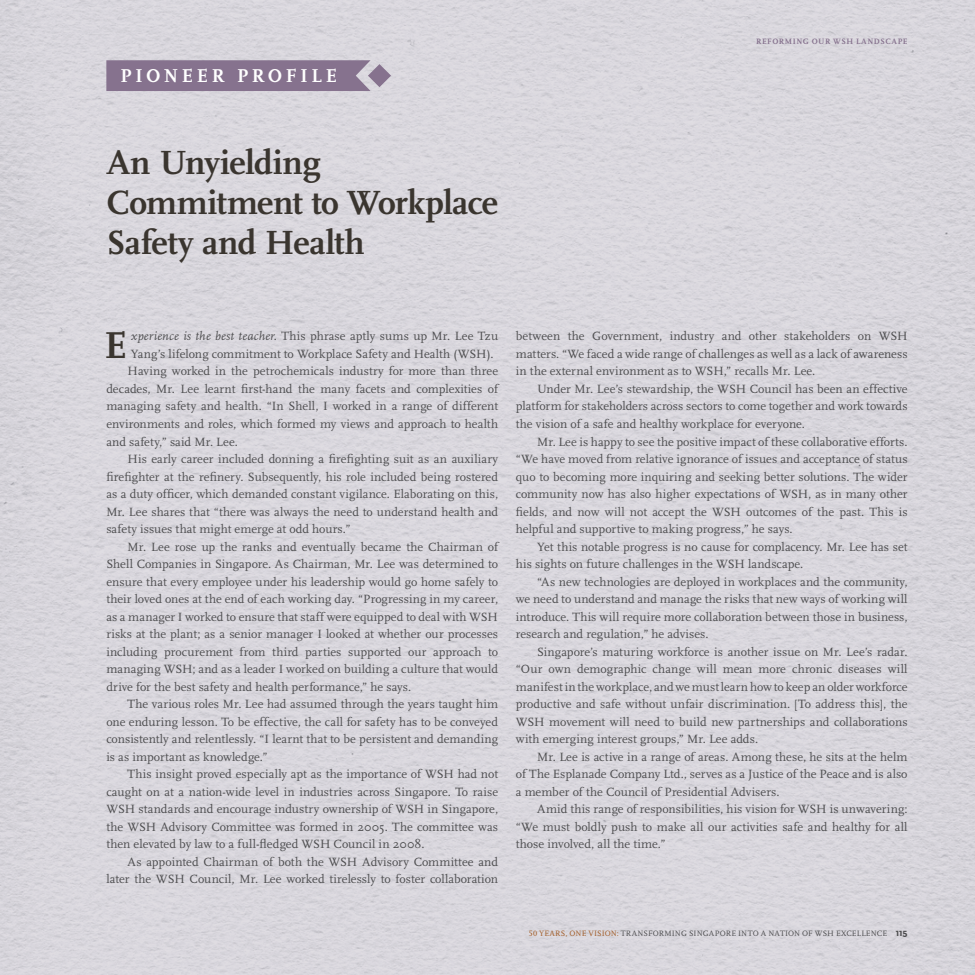
<style>
.page{position:relative;width:975px;height:975px;background:#fff}
.page>*{position:absolute;margin:0;border:0;box-sizing:border-box;transform-origin:0 0}
.Bodycopy_Drop_Cap{font:700 39px "Scala";color:#3a352f}
.Pioneer_Profile_Head{font:700 35px/40px "Scala";letter-spacing:-.015em;color:#3a352f}
.Head{font:700 19.38px "Scala";letter-spacing:.18em;color:#fff}
.Bodycopy_Indent{font:12.5px/17.5px "Scala";letter-spacing:.005em;color:#4d4d4f;text-align:justify}
.Bodycopy_Drop_Cap-2{font:12.5px/17.5px "Scala";letter-spacing:.005em;color:#4d4d4f}
.t1{font:700 10px "Neutraface Text";color:#4d4d4f}
.t2{font:8.12px "Scala";letter-spacing:.015em;color:#4d4d4f}
.t3{font:700 8.12px "Scala";letter-spacing:.065em;color:#86728e}
.s1{font-style:italic}
.s2{font-family:"Scala Caps";color:#a25c26}
.s3{color:#a25c26}
</style>
<div class="page">
<div style="left:0;top:0;width:974px;height:974px;background:#d9d6dd"></div>
<svg style="left:106px;top:60px;width:285px;height:31px;background:#8c7994"></svg>
<p class="Head" style="left:120px;top:65px;width:218px">PIONEER PROFILE</p>
<p class="Pioneer_Profile_Head" style="left:106px;top:143px;width:393px">An Unyielding<br>Commitment to Workplace<br>Safety and Health</p>
<p class="t3" style="left:756px;top:37px;width:153px">REFORMING OUR WSH LANDSCAPE</p>
<p class="Bodycopy_Drop_Cap" style="left:104px;top:323px;width:24px">E</p>
<p class="Bodycopy_Drop_Cap-2" style="left:131px;top:328px;width:368px"><span class="s1">xperience is the best teacher</span>. This phrase aptly sums up Mr. Lee Tzu<br>Yang’s lifelong commitment to Workplace Safety and Health (WSH).</p>
<p class="Bodycopy_Indent" style="left:106px;top:363px;width:393px;text-indent:21px">Having worked in the petrochemicals industry for more than three decades, Mr. Lee learnt first-hand the many facets and complexities of managing safety and health. “In Shell, I worked in a range of different environments and roles, which formed my views and approach to health and safety,” said Mr. Lee.</p>
<p class="Bodycopy_Indent" style="left:106px;top:450px;width:393px;text-indent:21px">His early career included donning a firefighting suit as an auxiliary firefighter at the refinery. Subsequently, his role included being rostered as a duty officer, which demanded constant vigilance. Elaborating on this, Mr. Lee shares that “there was always the need to understand health and safety issues that might emerge at odd hours.”</p>
<p class="Bodycopy_Indent" style="left:106px;top:538px;width:393px;text-indent:21px">Mr. Lee rose up the ranks and eventually became the Chairman of Shell Companies in Singapore. As Chairman, Mr. Lee was determined to ensure that every employee under his leadership would go home safely to their loved ones at the end of each working day. “Progressing in my career, as a manager I worked to ensure that staff were equipped to deal with WSH risks at the plant; as a senior manager I looked at whether our processes including procurement from third parties supported our approach to managing WSH; and as a leader I worked on building a culture that would drive for the best safety and health performance,” he says.</p>
<p class="Bodycopy_Indent" style="left:106px;top:695px;width:393px;text-indent:21px">The various roles Mr. Lee had assumed through the years taught him one enduring lesson. To be effective, the call for safety has to be conveyed consistently and relentlessly. “I learnt that to be persistent and demanding is as important as knowledge.”</p>
<p class="Bodycopy_Indent" style="left:106px;top:765px;width:393px;text-indent:21px">This insight proved especially apt as the importance of WSH had not caught on at a nation-wide level in industries across Singapore. To raise WSH standards and encourage industry ownership of WSH in Singapore, the WSH Advisory Committee was formed in 2005. The committee was then elevated by law to a full-fledged WSH Council in 2008.</p>
<p class="Bodycopy_Indent" style="left:106px;top:853px;width:393px;text-align:right">As appointed Chairman of both the WSH Advisory Committee and later the WSH Council, Mr. Lee worked tirelessly to foster collaboration</p>
<p class="Bodycopy_Indent" style="left:516px;top:328px;width:393px">between the Government, industry and other stakeholders on WSH matters. “We faced a wide range of challenges as well as a lack of awareness in the external environment as to WSH,” recalls Mr. Lee.</p>
<p class="Bodycopy_Indent" style="left:516px;top:380px;width:393px;text-indent:21px">Under Mr. Lee’s stewardship, the WSH Council has been an effective platform for stakeholders across sectors to come together and work towards the vision of a safe and healthy workplace for everyone.</p>
<p class="Bodycopy_Indent" style="left:516px;top:433px;width:393px;text-indent:21px">Mr. Lee is happy to see the positive impact of these collaborative efforts. “We have moved from relative ignorance of issues and acceptance of status quo to becoming more inquiring and seeking better solutions. The wider community now has also higher expectations of WSH, as in many other fields, and now will not accept the WSH outcomes of the past. This is helpful and supportive to making progress,” he says.</p>
<p class="Bodycopy_Indent" style="left:516px;top:538px;width:393px;text-indent:21px">Yet this notable progress is no cause for complacency. Mr. Lee has set his sights on future challenges in the WSH landscape.</p>
<p class="Bodycopy_Indent" style="left:516px;top:573px;width:393px;text-indent:21px">“As new technologies are deployed in workplaces and the community, we need to understand and manage the risks that new ways of working will introduce. This will require more collaboration between those in business, research and regulation,” he advises.</p>
<p class="Bodycopy_Indent" style="left:516px;top:643px;width:393px;text-indent:21px">Singapore’s maturing workforce is another issue on Mr. Lee’s radar. “Our own demographic change will mean more chronic diseases will manifest in the workplace, and we must learn how to keep an older workforce productive and safe without unfair discrimination. [To address this], the WSH movement will need to build new partnerships and collaborations with emerging interest groups,” Mr. Lee adds.</p>
<p class="Bodycopy_Indent" style="left:516px;top:748px;width:393px;text-indent:21px">Mr. Lee is active in a range of areas. Among these, he sits at the helm of The Esplanade Company Ltd., serves as a Justice of the Peace and is also a member of the Council of Presidential Advisers.</p>
<p class="Bodycopy_Indent" style="left:516px;top:800px;width:393px;text-indent:21px">Amid this range of responsibilities, his vision for WSH is unwavering: “We must boldly push to make all our activities safe and healthy for all those involved, all the time.”</p>
<p class="t2" style="left:529px;top:928px;width:360px"><span class="s2">50</span> <span class="s3">YEARS, ONE VISION:</span> TRANSFORMING SINGAPORE INTO A NATION OF WSH EXCELLENCE</p>
<p class="t1" style="left:895px;top:926px;width:13px">115</p>
</div>
